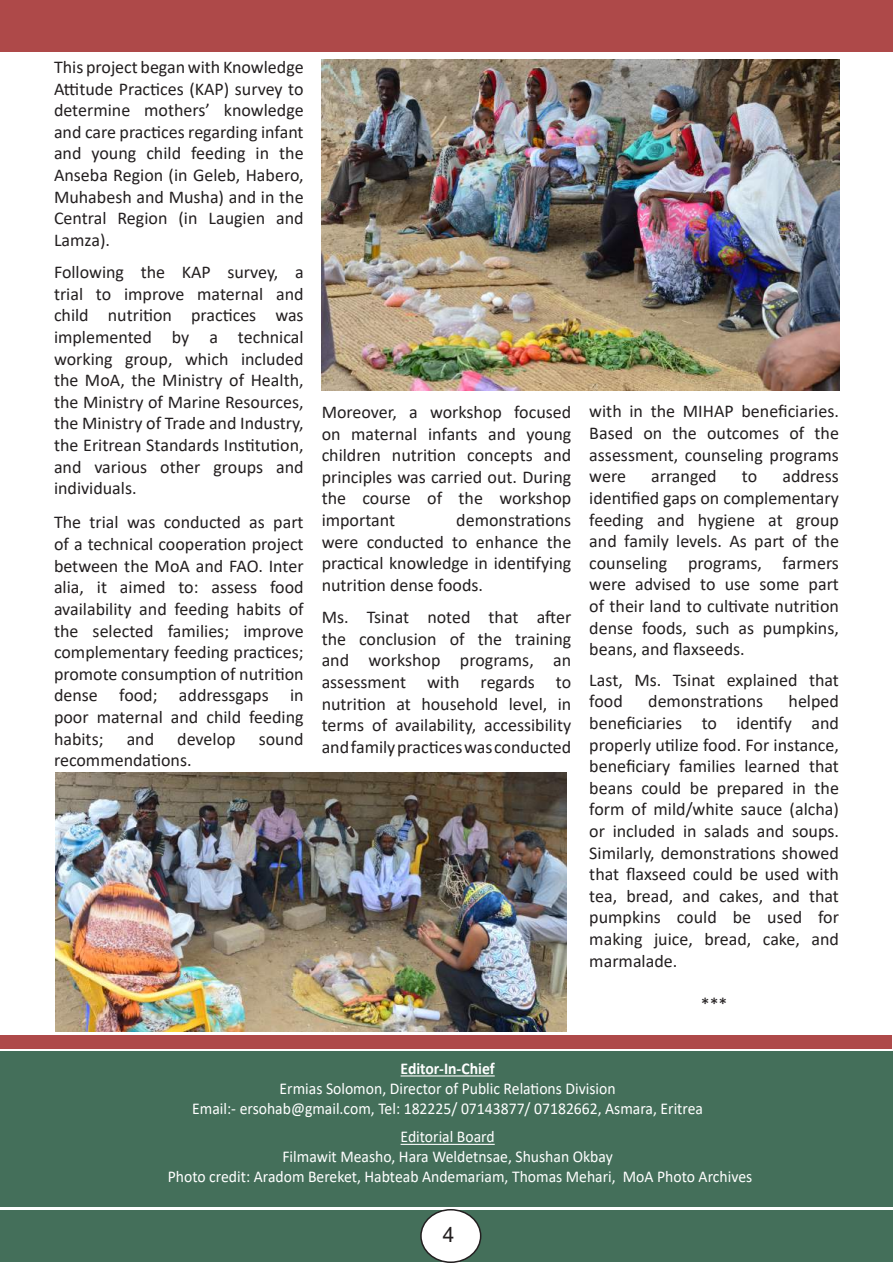
<style>
.page{position:relative;width:893px;height:1263px;background:#fff}
.page>*{position:absolute;margin:0;border:0;box-sizing:border-box;transform-origin:0 0}
.t1{font:21px "Arial";color:#231f20}
.t2{font:18px/21.6px "Calibri";color:#231f20;text-align:justify}
.t3{font:16.5px/19.8px "Calibri";color:#fff;text-align:center;scale:.95 1}
.t4{font:700 16.5px "Calibri";color:#fff;scale:.95 1}
</style>
<div class="page">
<div style="left:0;top:1211px;width:893px;height:51px;background:#446f5a"></div>
<div style="left:421px;top:1210px;width:60px;height:52px;background:#fff;border-radius:50%"></div>
<div style="left:420px;top:1209px;width:61px;height:54px;border:2px solid #231f20;border-radius:50%"></div>
<div style="left:0;top:0;width:892px;height:52px;background:#ae4949"></div>
<div style="left:0;top:1052px;width:893px;height:155px;background:#446f5a"></div>
<hr style="left:401px;top:1075px;width:94px;height:1px;background:#fff">
<hr style="left:401px;top:1144px;width:94px;height:1px;background:#fff">
<div style="left:0;top:1035px;width:892px;height:14px;background:#ae4949"></div>
<img style="left:55px;top:773px;width:512px;height:258px">
<img style="left:322px;top:60px;width:517px;height:331px">
<p class="t2" style="left:54px;top:56px;width:251px">This project began with Knowledge Attitude Practices (KAP) survey to determine mothers’ knowledge and care practices regarding infant and young child feeding in the Anseba Region (in Geleb, Habero, Muhabesh and Musha) and in the Central Region (in Laugien and Lamza).</p>
<p class="t2" style="left:54px;top:261px;width:251px">Following the KAP survey, a trial to improve maternal and child nutrition practices was implemented by a technical working group, which included the MoA, the Ministry of Health, the Ministry of Marine Resources, the Ministry of Trade and Industry, the Eritrean Standards Institution, and various other groups and individuals.</p>
<p class="t2" style="left:54px;top:511px;width:251px">The trial was conducted as part of a technical cooperation project between the MoA and FAO. Inter alia, it aimed to: assess food availability and feeding habits of the selected families; improve complementary feeding practices; promote consumption of nutrition dense food; addressgaps in poor maternal and child feeding habits;</p>
<p class="t2" style="left:127px;top:727px;width:29px">and</p>
<p class="t2" style="left:177px;top:727px;width:60px">develop</p>
<p class="t2" style="left:259px;top:727px;width:46px">sound</p>
<p class="t2" style="left:54px;top:749px;width:139px">recommendations.</p>
<p class="t2" style="left:322px;top:401px;width:251px">Moreover, a workshop focused on maternal infants and young children nutrition concepts and principles was carried out. During the course of the workshop important</p>
<p class="t2" style="left:322px;top:509px;width:251px;text-indent:135px">demonstrations were conducted to enhance the practical knowledge in identifying nutrition dense foods.</p>
<p class="t2" style="left:322px;top:606px;width:251px">Ms. Tsinat noted that after the conclusion of the training and workshop programs, an assessment with regards to nutrition at household level, in terms of availability, accessibility and family practices was conducted</p>
<p class="t2" style="left:589px;top:400px;width:251px">with in the MIHAP beneficiaries.<br>Based on the outcomes of the assessment, counseling programs were</p>
<p class="t2" style="left:589px;top:465px;width:251px;text-indent:193px">address identified gaps on complementary feeding and hygiene at group and family levels. As part of the counseling programs, farmers were advised to use some part of their land to cultivate nutrition dense foods, such as pumpkins, beans, and flaxseeds.</p>
<p class="t2" style="left:589px;top:668px;width:251px">Last, Ms. Tsinat explained that food</p>
<p class="t2" style="left:651px;top:465px;width:67px">arranged</p>
<p class="t2" style="left:742px;top:465px;width:17px">to</p>
<p class="t2" style="left:589px;top:690px;width:251px;text-indent:199px">helped beneficiaries to identify and properly utilize food. For instance, beneficiary families learned that beans could be prepared in the form of mild/white sauce (alcha) or included in salads and soups.<br>Similarly, demonstrations showed that flaxseed could be used with tea, bread, and cakes, and that pumpkins could be used for making juice, bread, cake, and marmalade.</p>
<p class="t2" style="left:701px;top:992px;width:28px">***</p>
<p class="t2" style="left:648px;top:690px;width:116px">demonstrations</p>
<p class="t4" style="left:401px;top:1057px;width:101px">Editor-In-Chief</p>
<p class="t3" style="left:192px;top:1078px;width:539px">Ermias Solomon, Director of Public Relations Division<br>Email:- ersohab@gmail.com, Tel: 182225/ 07143877/ 07182662, Asmara, Eritrea</p>
<p class="t3" style="left:401px;top:1127px;width:101px">Editorial Board</p>
<p class="t3" style="left:282px;top:1146px;width:349px">Filmawit Measho, Hara Weldetnsae, Shushan Okbay</p>
<p class="t3" style="left:168px;top:1166px;width:617px">Photo credit: Aradom Bereket, Habteab Andemariam, Thomas Mehari, MoA Photo Archives</p>
<p class="t1" style="left:443px;top:1220px;width:13px">4</p>
</div>
